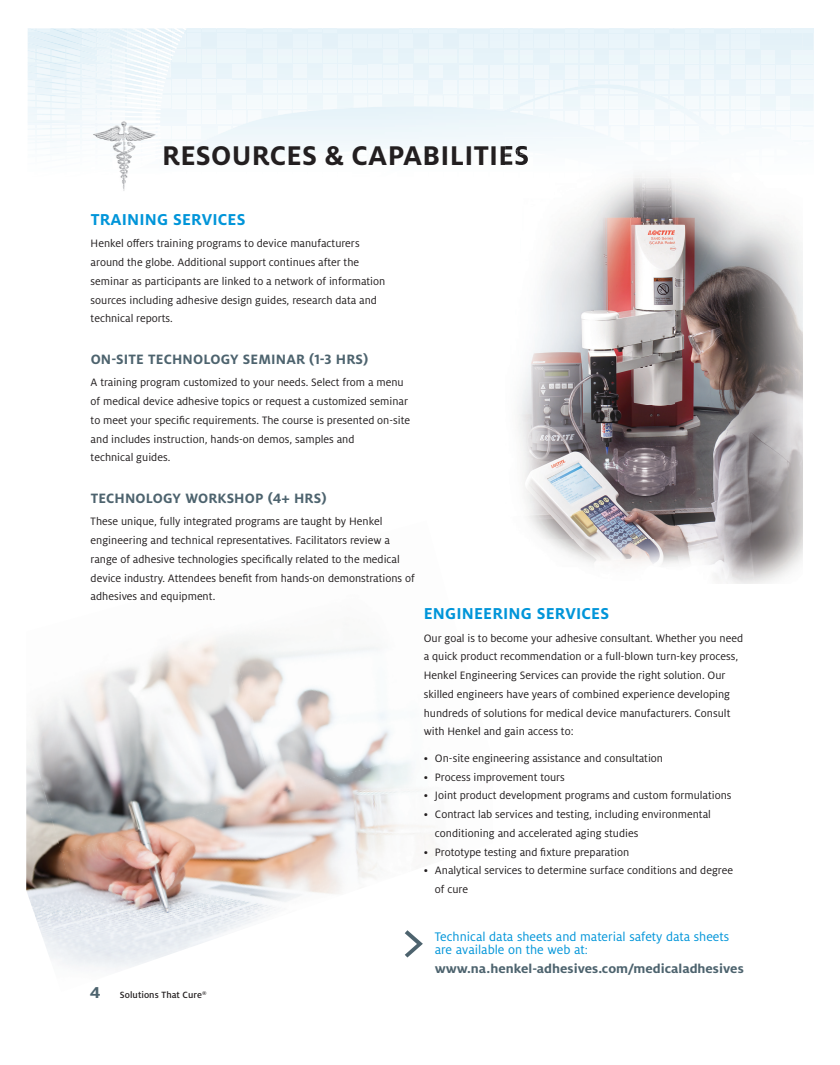
<style>
.page{position:relative;width:840px;height:1065px;background:#fff}
.page>*{position:absolute;margin:0;border:0;box-sizing:border-box;transform-origin:0 0}
.t1{font:61.88px "Henkel Milo";color:#4d636e}
.t2{font:700 30px "Henkel Milo";letter-spacing:.01em;color:#231f20}
.t3{font:700 17.5px "Henkel Milo";letter-spacing:.01em;color:#0095d9}
.t4{font:700 15px "Henkel Milo";letter-spacing:.01em;color:#4d636e}
.t5{font:13.75px/13.8px "Henkel Milo";color:#0095d9}
.t6{font:700 13.75px "Henkel Milo";color:#4d636e;scale:1.06 1}
.t7{font:11.88px/18.8px "Henkel Milo";color:#231f20}
.t8{font:500 10px "Henkel Milo";letter-spacing:.005em;color:#231f20}
.s1{font-weight:700;font-size:17.5px;color:#4d636e}
.s2{font-size:12.5px}
</style>
<div class="page">
<img style="left:122px;top:178px;width:4px;height:13px">
<img style="left:34px;top:639px;width:180px;height:120px">
<img style="left:214px;top:635px;width:177px;height:124px">
<img style="left:26px;top:726px;width:71px;height:233px">
<img style="left:61px;top:759px;width:340px;height:209px">
<img style="left:518px;top:178px;width:157px;height:387px">
<img style="left:675px;top:179px;width:128px;height:405px">
<svg style="left:28px;top:28px;width:786px;height:150px"></svg>
<img style="left:505px;top:146px;width:23px;height:6px">
<h2 class="t2" style="left:162px;top:138px;width:368px">RESOURCES &amp; CAPABILITIES</h2>
<h3 class="t3" style="left:91px;top:210px;width:156px">TRAINING SERVICES</h3>
<p class="t7" style="left:91px;top:234px;width:296px">Henkel offers training programs to device manufacturers around the globe. Additional support continues after the seminar as participants are linked to a network of information sources including adhesive design guides, research data and technical reports.</p>
<p class="t4" style="left:91px;top:351px;width:279px">ON-SITE TECHNOLOGY SEMINAR (1-3 HRS)</p>
<p class="t7" style="left:91px;top:373px;width:321px">A training program customized to your needs. Select from a menu of medical device adhesive topics or request a customized seminar to meet your specific requirements. The course is presented on-site and includes instruction, hands-on demos, samples and<br>technical guides.</p>
<p class="t4" style="left:91px;top:490px;width:237px">TECHNOLOGY WORKSHOP (4+ HRS)</p>
<p class="t7" style="left:91px;top:512px;width:326px">These unique, fully integrated programs are taught by Henkel engineering and technical representatives. Facilitators review a range of adhesive technologies specifically related to the medical device industry. Attendees benefit from hands-on demonstrations of adhesives and equipment.</p>
<h3 class="t3" style="left:424px;top:604px;width:187px">ENGINEERING SERVICES</h3>
<p class="t7" style="left:424px;top:629px;width:321px">Our goal is to become your adhesive consultant. Whether you need a quick product recommendation or a full-blown turn-key process, Henkel Engineering Services can provide the right solution. Our skilled engineers have years of combined experience developing hundreds of solutions for medical device manufacturers. Consult with Henkel and gain access to:</p>
<p class="t7" style="left:424px;top:749px;width:241px">• On-site engineering assistance and consultation</p>
<p class="t7" style="left:424px;top:768px;width:143px">• Process improvement tours</p>
<p class="t7" style="left:424px;top:786px;width:309px">• Joint product development programs and custom formulations</p>
<p class="t7" style="left:435px;top:805px;width:277px;text-indent:-11px">• Contract lab services and testing, including environmental conditioning and accelerated aging studies</p>
<p class="t7" style="left:424px;top:843px;width:207px">• Prototype testing and fixture preparation</p>
<p class="t7" style="left:435px;top:861px;width:300px;text-indent:-11px">• Analytical services to determine surface conditions and degree of cure</p>
<p class="t8" style="left:90px;top:989px;width:118px"><span class="s1">4</span> Solutions That Cure<sup>®</sup></p>
<h1 class="t1" style="left:402px;top:906px;width:25px">&gt;</h1>
<p class="t5" style="left:435px;top:930px;width:296px">Technical data sheets and material safety data sheets are available on the web at<span class="s2">:</span></p>
<p class="t6" style="left:435px;top:961px;width:293px">www.na.henkel-adhesives.com/medicaladhesives</p>
</div>
